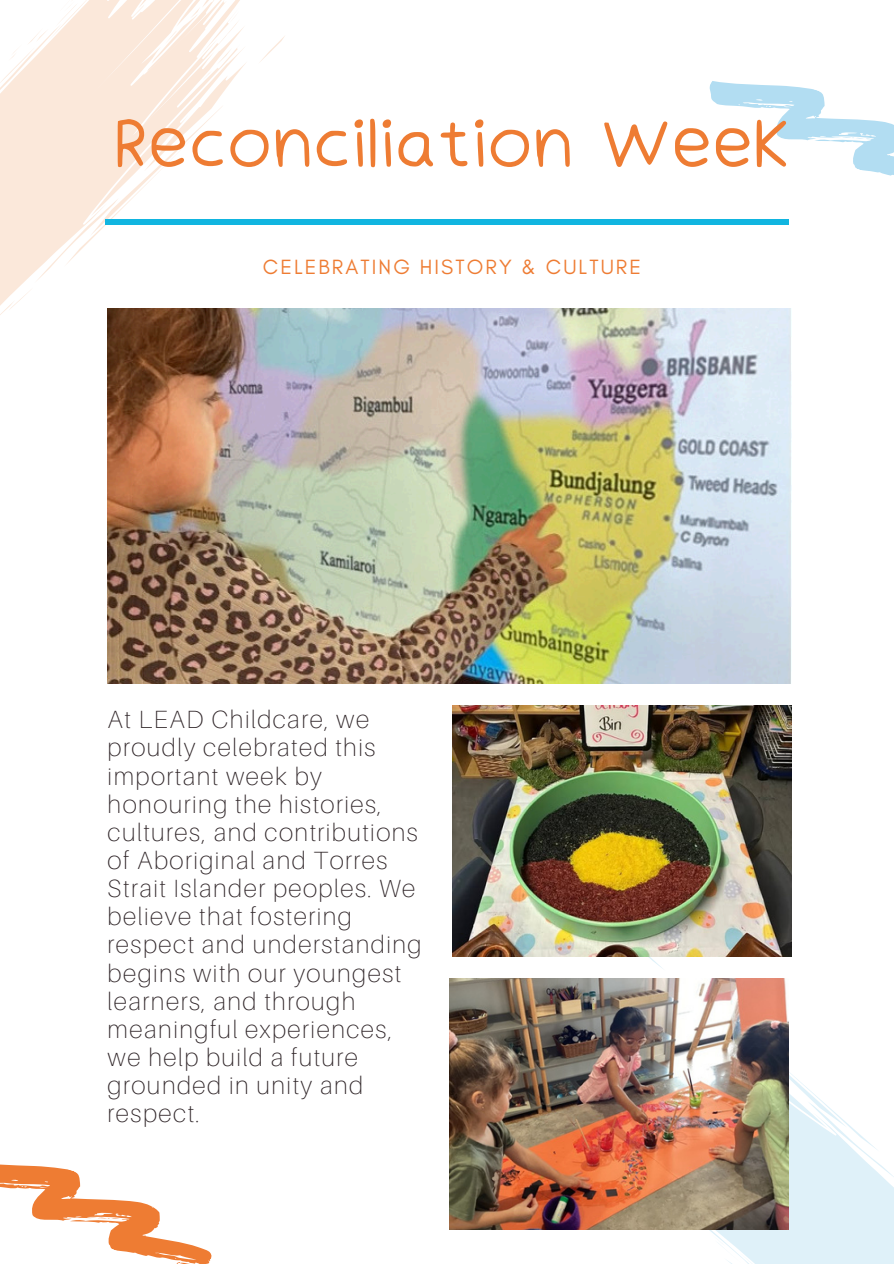
<style>
.page{position:relative;width:894px;height:1264px;background:#fff}
.page>*{position:absolute;margin:0;border:0;box-sizing:border-box;transform-origin:0 0}
.t1{font:65.1px "Irene Florentina";letter-spacing:-.075em;color:#ee7c33}
.t2{font:100 24.9px/28.2px "Aileron";letter-spacing:.06em;color:#2e2427}
.t3{font:21px "Glacial Indifference";letter-spacing:.1em;color:#ee7c33}
</style>
<div class="page">
<svg style="left:0;top:0;width:286px;height:328px"></svg>
<svg style="left:709px;top:81px;width:184px;height:95px"></svg>
<svg style="left:0;top:1164px;width:212px;height:99px"></svg>
<svg style="left:512px;top:943px;width:381px;height:320px"></svg>
<img style="left:452px;top:705px;width:338px;height:251px">
<div style="left:105px;top:219px;width:683px;height:6px;background:#11b5e0"></div>
<img style="left:108px;top:309px;width:683px;height:374px">
<img style="left:449px;top:978px;width:339px;height:251px">
<p class="t1" style="left:112px;top:103px;width:682px">Reconciliation Week</p>
<p class="t3" style="left:263px;top:254px;width:379px">CELEBRATING HISTORY &amp; CULTURE</p>
<h1 class="t2" style="left:108px;top:705px;width:315px">At LEAD Childcare, we proudly celebrated this important week by honouring the histories, cultures, and contributions of Aboriginal and Torres<br>Strait Islander peoples. We believe that fostering respect and understanding begins with our youngest learners, and through meaningful experiences, we help build a future grounded in unity and respect.</h1>
</div>
